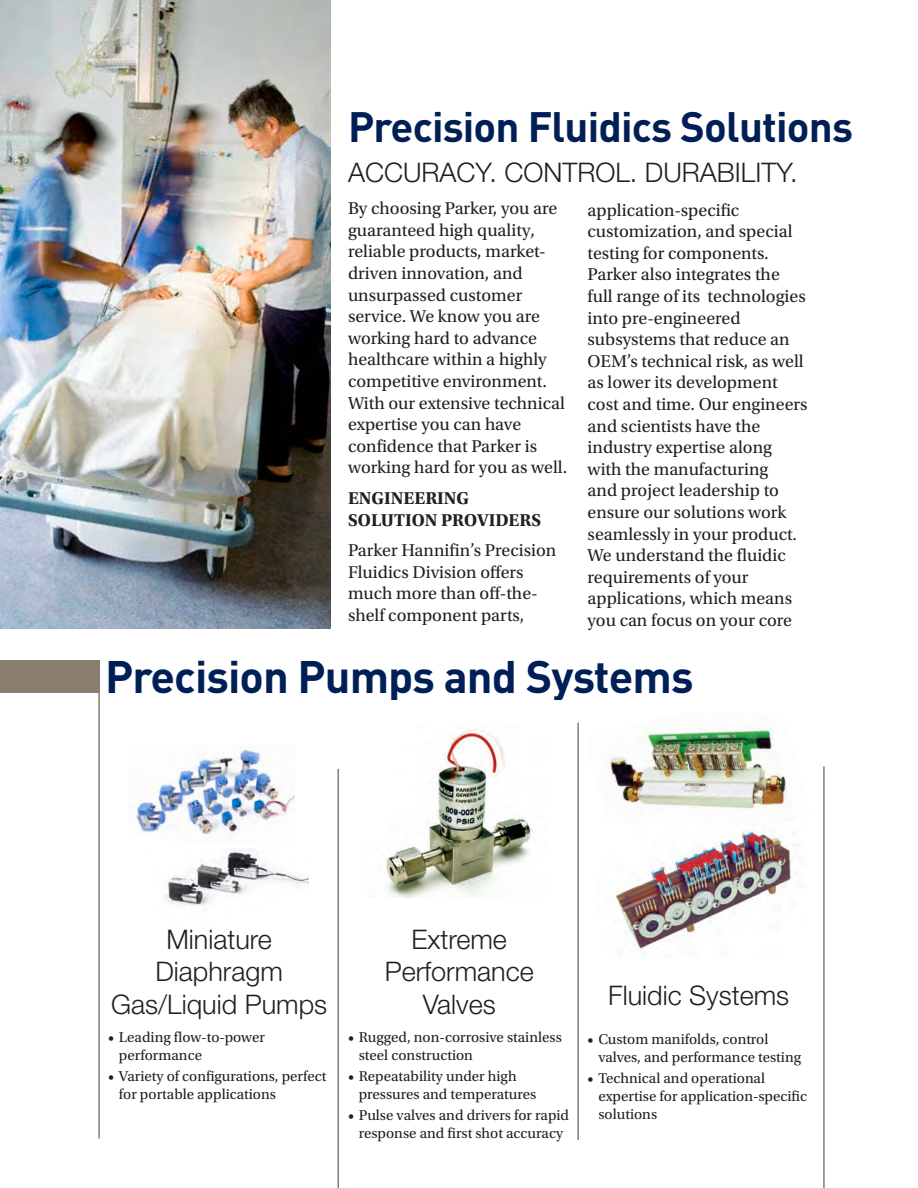
<style>
.page{position:relative;width:918px;height:1188px;background:#fff}
.page>*{position:absolute;margin:0;border:0;box-sizing:border-box;transform-origin:0 0}
.B_head{font:700 45px "DINOT";letter-spacing:-.02em;color:#001f56}
.B_head-2{font:700 42px "DINOT";letter-spacing:-.02em;color:#001f56}
.C_head{font:300 27px/32.4px "Helvetica Neue LT Std";color:#231f20;text-align:center}
.BT{font:18px/21.6px "Utopia Std";color:#231f20}
.BT_head{font:700 18px/21.6px "Utopia Std";color:#231f20}
.BL_small{font:15px/18px "Utopia Std";color:#231f20}
</style>
<div class="page">
<img style="left:0;top:0;width:331px;height:628px">
<img style="left:384px;top:728px;width:149px;height:170px">
<img style="left:609px;top:728px;width:178px;height:81px">
<img style="left:597px;top:829px;width:199px;height:129px">
<hr style="left:338px;top:769px;width:1px;height:419px;background:#887d6e">
<hr style="left:98px;top:662px;width:2px;height:476px;background:#887d6e">
<hr style="left:577px;top:723px;width:2px;height:417px;background:#887d6e">
<hr style="left:823px;top:766px;width:2px;height:422px;background:#887d6e">
<div style="left:0;top:660px;width:100px;height:33px;background:#887d6e"></div>
<img style="left:136px;top:749px;width:159px;height:91px">
<img style="left:164px;top:848px;width:145px;height:58px">
<p class="B_head-2" style="left:348px;top:98px;width:507px">Precision Fluidics Solutions</p>
<p class="C_head" style="left:348px;top:156px;width:451px">ACCURACY. CONTROL. DURABILITY.</p>
<p class="BT" style="left:348px;top:198px;width:221px">By choosing Parker, you are guaranteed high quality, reliable products, market&shy;driven innovation, and unsurpassed customer service. We know you are working hard to advance healthcare within a highly competitive environment.<br>With our extensive technical expertise you can have confidence that Parker is working hard for you as well.</p>
<p class="BT_head" style="left:348px;top:487px;width:195px">ENGINEERING<br>SOLUTION PROVIDERS</p>
<p class="BT" style="left:348px;top:540px;width:210px">Parker Hannifin’s Precision<br>Fluidics Division offers much more than off-the&shy;shelf component parts,</p>
<p class="BT" style="left:588px;top:199px;width:221px">application-specific customization, and special testing for components.<br>Parker also integrates the full range of its technologies into pre-engineered subsystems that reduce an<br>OEM’s technical risk, as well as lower its development cost and time. Our engineers and scientists have the industry expertise along with the manufacturing<br>and project leadership to ensure our solutions work seamlessly in your product.<br>We understand the fluidic requirements of your applications, which means you can focus on your core</p>
<p class="B_head" style="left:105px;top:646px;width:590px">Precision Pumps and Systems</p>
<p class="C_head" style="left:111px;top:922px;width:217px">Miniature<br>Diaphragm<br>Gas/Liquid Pumps</p>
<p class="BL_small" style="left:119px;top:1028px;width:148px;text-indent:-11px">• Leading flow-to-power performance</p>
<p class="BL_small" style="left:119px;top:1067px;width:209px;text-indent:-11px">• Variety of configurations, perfect for portable applications</p>
<p class="C_head" style="left:385px;top:922px;width:151px">Extreme<br>Performance<br>Valves</p>
<p class="BL_small" style="left:359px;top:1028px;width:205px;text-indent:-11px">• Rugged, non-corrosive stainless steel construction</p>
<p class="BL_small" style="left:359px;top:1067px;width:179px;text-indent:-11px">• Repeatability under high pressures and temperatures</p>
<p class="BL_small" style="left:348px;top:1106px;width:223px;text-align:center">• Pulse valves and drivers for rapid response and first shot accuracy</p>
<p class="C_head" style="left:608px;top:978px;width:182px">Fluidic Systems</p>
<p class="BL_small" style="left:598px;top:1031px;width:204px;text-indent:-11px">• Custom manifolds, control valves, and performance testing</p>
<p class="BL_small" style="left:598px;top:1070px;width:210px;text-indent:-11px">• Technical and operational expertise for application-specific solutions</p>
</div>
